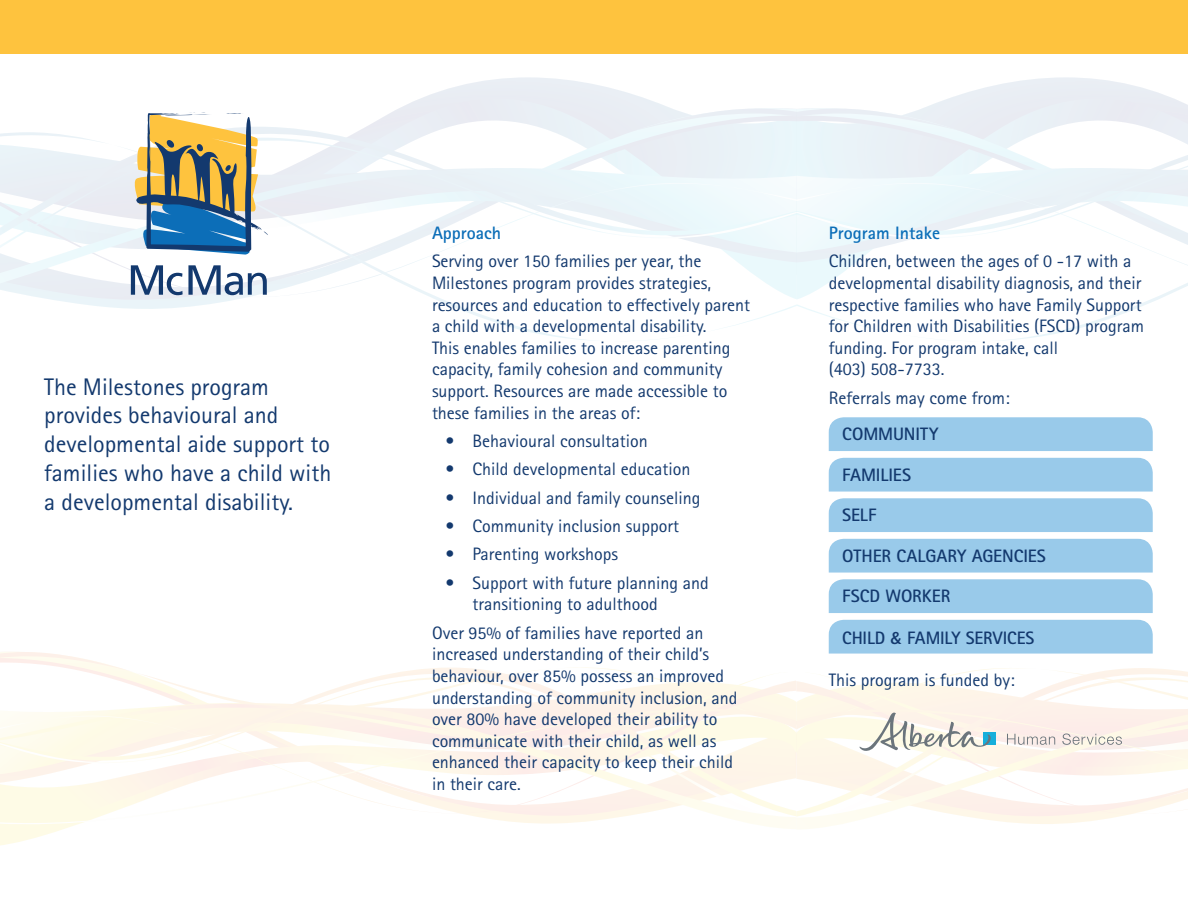
<style>
.page{position:relative;width:1188px;height:918px;background:#fff}
.page>*{position:absolute;margin:0;border:0;box-sizing:border-box;transform-origin:0 0}
.t1{font:24px/28.8px "Rotis Sans Serif Std";color:#13396e}
.t2{font:18px/21.6px "Rotis Sans Serif Std";color:#13396e}
.t3{font:700 18px "Rotis Sans Serif Std";letter-spacing:-.005em;color:#13396e}
.t4{font:700 18px "Rotis Sans Serif Std";color:#0c6eb8}
.s1{font-family:"Proxima Nova";font-weight:600}
</style>
<div class="page">
<svg style="left:0;top:828px;width:66px;height:9px"></svg>
<svg style="left:0;top:652px;width:589px;height:16px"></svg>
<svg style="left:68px;top:668px;width:582px;height:9px"></svg>
<svg style="left:0;top:677px;width:796px;height:151px"></svg>
<svg style="left:0;top:709px;width:263px;height:118px"></svg>
<svg style="left:263px;top:704px;width:533px;height:125px"></svg>
<svg style="left:401px;top:77px;width:269px;height:31px"></svg>
<svg style="left:111px;top:108px;width:518px;height:201px"></svg>
<svg style="left:0;top:250px;width:797px;height:57px"></svg>
<svg style="left:268px;top:127px;width:529px;height:11px"></svg>
<svg style="left:268px;top:138px;width:529px;height:112px"></svg>
<svg style="left:200px;top:177px;width:411px;height:163px"></svg>
<svg style="left:0;top:170px;width:479px;height:114px"></svg>
<svg style="left:797px;top:77px;width:391px;height:198px"></svg>
<svg style="left:797px;top:108px;width:391px;height:43px"></svg>
<svg style="left:629px;top:108px;width:336px;height:24px"></svg>
<svg style="left:611px;top:277px;width:577px;height:63px"></svg>
<svg style="left:797px;top:151px;width:391px;height:119px"></svg>
<div style="left:0;top:0;width:1188px;height:54px;background:#fec33e"></div>
<svg style="left:131px;top:265px;width:136px;height:30px"></svg>
<svg style="left:0;top:113px;width:268px;height:142px"></svg>
<div style="left:829px;top:417px;width:324px;height:34px;background:#99caea"></div>
<div style="left:829px;top:458px;width:324px;height:34px;background:#99caea"></div>
<div style="left:829px;top:498px;width:324px;height:34px;background:#99caea"></div>
<div style="left:829px;top:539px;width:324px;height:34px;background:#99caea"></div>
<div style="left:829px;top:579px;width:324px;height:34px;background:#99caea"></div>
<svg style="left:796px;top:668px;width:392px;height:157px"></svg>
<div style="left:829px;top:620px;width:324px;height:34px;background:#99caea"></div>
<p class="t1" style="left:44px;top:372px;width:226px">The Milestones program</p>
<p class="t1" style="left:44px;top:401px;width:289px">provides behavioural and developmental aide support to families who have a child with</p>
<p class="t1" style="left:44px;top:487px;width:250px">a developmental disability.</p>
<p class="t4" style="left:432px;top:222px;width:71px">Approach</p>
<p class="t2" style="left:432px;top:250px;width:320px">Serving over 150 families per year, the Milestones program provides strategies, resources and education to effectively parent a child with a developmental disability.<br>This enables families to increase parenting capacity, family cohesion and community support. Resources are made accessible to these families in the areas of:</p>
<p class="t2" style="left:446px;top:430px;width:204px">• Behavioural consultation</p>
<p class="t2" style="left:446px;top:458px;width:246px">• Child developmental education</p>
<p class="t2" style="left:446px;top:487px;width:256px">• Individual and family counseling</p>
<p class="t2" style="left:446px;top:515px;width:235px">• Community inclusion support</p>
<p class="t2" style="left:446px;top:543px;width:174px">• Parenting workshops</p>
<p class="t2" style="left:472px;top:572px;width:238px;text-indent:-27px">• Support with future planning and transitioning to adulthood</p>
<p class="t2" style="left:432px;top:622px;width:307px">Over 95% of families have reported an increased understanding of their child’s behaviour, over 85% possess an improved understanding of community inclusion, and over 80% have developed their ability to communicate with their child, as well as enhanced their capacity to keep their child in their care.</p>
<p class="t4" style="left:829px;top:222px;width:113px">Program Intake</p>
<p class="t2" style="left:829px;top:250px;width:317px">Children, between the ages of 0 -17 with a developmental disability diagnosis, and their respective families who have Family Support for Children with Disabilities (FSCD) program funding. For program intake, call<br>(403) 508-7733.</p>
<p class="t2" style="left:829px;top:387px;width:182px">Referrals may come from:</p>
<p class="t3" style="left:842px;top:423px;width:98px">COMMUNITY</p>
<p class="t3" style="left:842px;top:463px;width:70px">FAMILIES</p>
<p class="t3" style="left:842px;top:504px;width:36px">SELF</p>
<p class="t3" style="left:842px;top:544px;width:205px">OTHER CALGARY AGENCIES</p>
<p class="t3" style="left:842px;top:585px;width:110px">FSCD WORKER</p>
<p class="t3" style="left:842px;top:626px;width:194px">CHILD <span class="s1">&amp;</span> FAMILY SERVICES</p>
<p class="t2" style="left:829px;top:669px;width:187px">This program is funded by:</p>
</div>
